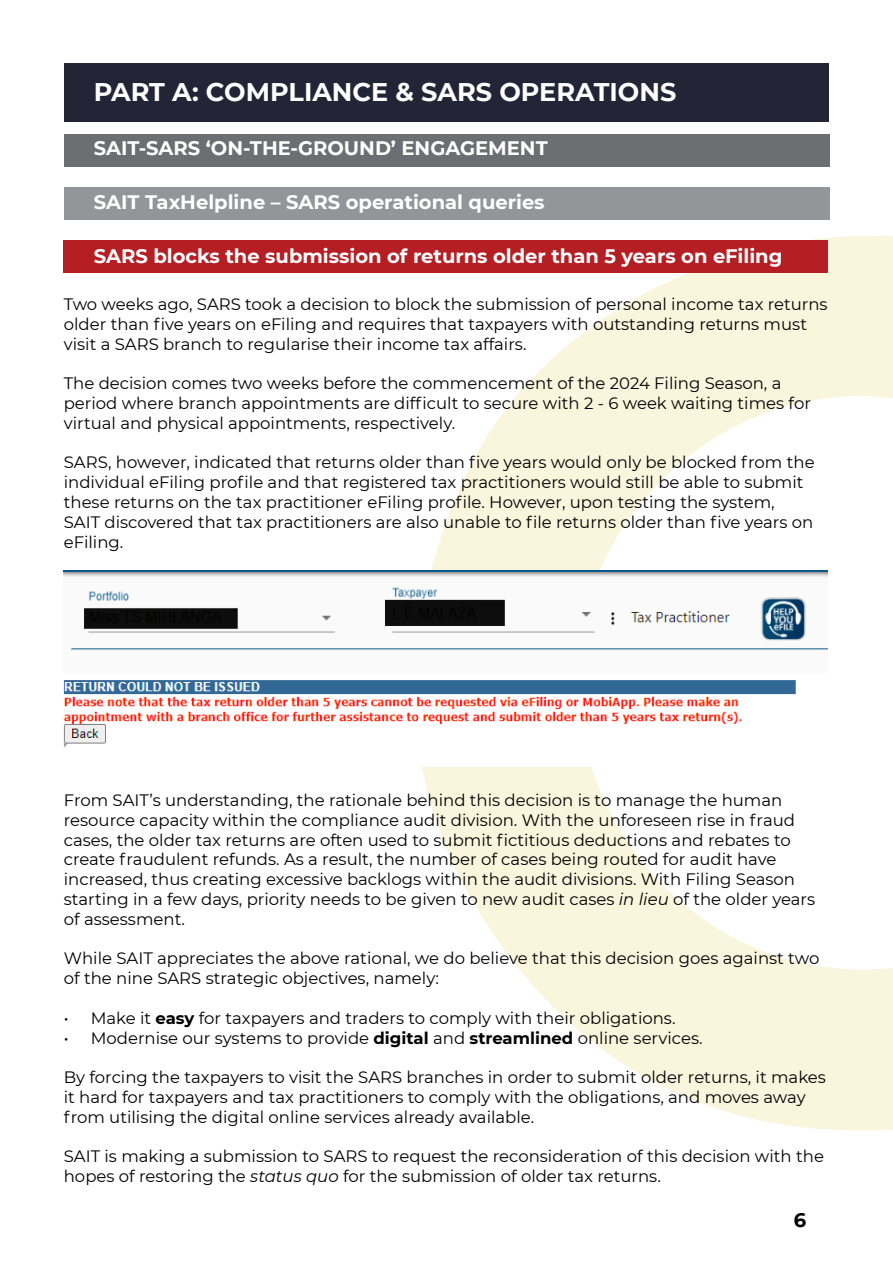
<style>
.page{position:relative;width:893px;height:1263px;background:#fff}
.page>*{position:absolute;margin:0;border:0;box-sizing:border-box;transform-origin:0 0}
.t1{font:700 25.5px "Montserrat";color:#fff}
.t2{font:700 19.5px "Montserrat";color:#fff}
.t3{font:700 19.5px "Montserrat";color:#000}
.t4{font:16.5px/19.8px "Montserrat";color:#000}
.s1{font-style:italic}
.s2{font-weight:700}
</style>
<div class="page">
<svg style="left:401px;top:235px;width:492px;height:896px"></svg>
<div style="left:64px;top:240px;width:764px;height:33px;background:#b51f24"></div>
<div style="left:64px;top:188px;width:765px;height:32px;background:#939598"></div>
<div style="left:64px;top:135px;width:765px;height:32px;background:#6d6e71"></div>
<div style="left:64px;top:64px;width:764px;height:58px;background:#232537"></div>
<img style="left:64px;top:571px;width:764px;height:195px">
<h1 class="t1" style="left:94px;top:74px;width:584px">PART A: COMPLIANCE &amp; SARS OPERATIONS</h1>
<p class="t2" style="left:94px;top:134px;width:455px">SAIT-SARS ‘ON-THE-GROUND’ ENGAGEMENT</p>
<p class="t2" style="left:94px;top:188px;width:452px">SAIT TaxHelpline – SARS operational queries</p>
<p class="t2" style="left:94px;top:242px;width:690px">SARS blocks the submission of returns older than 5 years on eFiling</p>
<p class="t4" style="left:64px;top:294px;width:765px">Two weeks ago, SARS took a decision to block the submission of personal income tax returns older than five years on eFiling and requires that taxpayers with outstanding returns must visit a SARS branch to regularise their income tax affairs.</p>
<p class="t4" style="left:64px;top:373px;width:749px">The decision comes two weeks before the commencement of the 2024 Filing Season, a period where branch appointments are difficult to secure with 2 - 6 week waiting times for virtual and physical appointments, respectively.</p>
<p class="t4" style="left:64px;top:452px;width:752px">SARS, however, indicated that returns older than five years would only be blocked from the individual eFiling profile and that registered tax practitioners would still be able to submit these returns on the tax practitioner eFiling profile. However, upon testing the system, SAIT discovered that tax practitioners are also unable to file returns older than five years on eFiling.</p>
<p class="t4" style="left:64px;top:790px;width:753px">From SAIT’s understanding, the rationale behind this decision is to manage the human resource capacity within the compliance audit division. With the unforeseen rise in fraud cases, the older tax returns are often used to submit fictitious deductions and rebates to create fraudulent refunds. As a result, the number of cases being routed for audit have increased, thus creating excessive backlogs within the audit divisions. With Filing Season starting in a few days, priority needs to be given to new audit cases <span class="s1">in lieu</span> of the older years of assessment.</p>
<p class="t4" style="left:64px;top:948px;width:757px">While SAIT appreciates the above rational, we do believe that this decision goes against two of the nine SARS strategic objectives, namely:</p>
<p class="t4" style="left:64px;top:1007px;width:613px">• Make it <span class="s2">easy</span> for taxpayers and traders to comply with their obligations.</p>
<p class="t4" style="left:64px;top:1027px;width:640px">• Modernise our systems to provide <span class="s2">digital</span> and <span class="s2">streamlined</span> online services.</p>
<p class="t4" style="left:64px;top:1067px;width:764px">By forcing the taxpayers to visit the SARS branches in order to submit older returns, it makes it hard for taxpayers and tax practitioners to comply with the obligations, and moves away from utilising the digital online services already available.</p>
<p class="t4" style="left:64px;top:1146px;width:762px">SAIT is making a submission to SARS to request the reconsideration of this decision with the hopes of restoring the <span class="s1">status quo</span> for the submission of older tax returns.</p>
<p class="t3" style="left:794px;top:1206px;width:14px">6</p>
</div>
